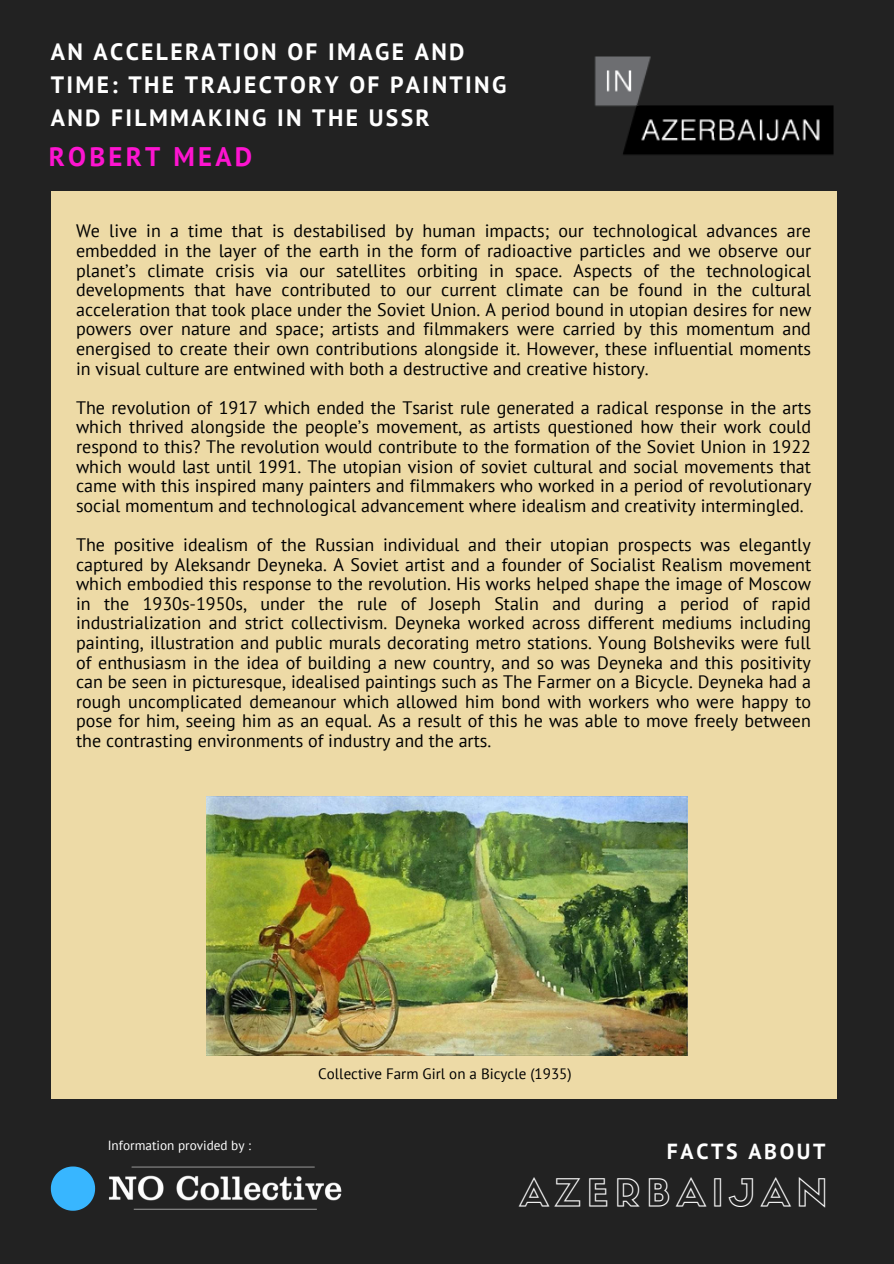
<style>
.page{position:relative;width:894px;height:1264px;background:#fff}
.page>*{position:absolute;margin:0;border:0;box-sizing:border-box;transform-origin:0 0}
.t1{font:36.6px "Sifonn Basic Outline";letter-spacing:.18em;color:#fff}
.t2{font:700 26.85px "PT Sans";letter-spacing:.12em;color:#fd14d0}
.t3{font:700 23.55px/33px "PT Sans";letter-spacing:.1em;color:#fff}
.t4{font:700 21.75px "PT Sans";letter-spacing:.12em;color:#fff}
.t5{font:18px/19.6px "PT Sans";color:#000;text-align:justify}
.t6{font:15px "PT Sans";color:#000}
.t7{font:13.2px "PT Sans";color:#fff}
</style>
<div class="page">
<div style="left:0;top:0;width:893px;height:1263px;background:#222"></div>
<img style="left:594px;top:56px;width:240px;height:99px">
<img style="left:95px;top:1166px;width:247px;height:44px">
<div style="left:51px;top:191px;width:785px;height:908px;background:#eddaa6"></div>
<svg style="left:51px;top:1166px;width:44px;height:44px"></svg>
<img style="left:206px;top:796px;width:481px;height:259px">
<p class="t3" style="left:51px;top:34px;width:457px">AN ACCELERATION OF IMAGE AND<br>TIME: THE TRAJECTORY OF PAINTING<br>AND FILMMAKING IN THE USSR</p>
<p class="t2" style="left:49px;top:138px;width:205px">ROBERT MEAD</p>
<p class="t5" style="left:76px;top:221px;width:736px">We live in a time that is destabilised by human impacts; our technological advances are embedded in the layer of the earth in the form of radioactive particles and we observe our planet’s climate crisis via our satellites orbiting in space. Aspects of the technological developments that have contributed to our current climate can be found in the cultural acceleration that took place under the Soviet Union. A period bound in utopian desires for new powers over nature and space; artists and filmmakers were carried by this momentum and energised to create their own contributions alongside it. However, these influential moments in visual culture are entwined with both a destructive and creative history.</p>
<p class="t5" style="left:76px;top:397px;width:736px">The revolution of 1917 which ended the Tsarist rule generated a radical response in the arts which thrived alongside the people’s movement, as artists questioned how their work could respond to this? The revolution would contribute to the formation of the Soviet Union in 1922 which would last until 1991. The utopian vision of soviet cultural and social movements that came with this inspired many painters and filmmakers who worked in a period of revolutionary social momentum and technological advancement where idealism and creativity intermingled.</p>
<p class="t5" style="left:76px;top:534px;width:736px">The positive idealism of the Russian individual and their utopian prospects was elegantly captured by Aleksandr Deyneka. A Soviet artist and a founder of Socialist Realism movement which embodied this response to the revolution. His works helped shape the image of Moscow in the 1930s-1950s, under the rule of Joseph Stalin and during a period of rapid industrialization and strict collectivism. Deyneka worked across different mediums including painting, illustration and public murals decorating metro stations. Young Bolsheviks were full of enthusiasm in the idea of building a new country, and so was Deyneka and this positivity can be seen in picturesque, idealised paintings such as The Farmer on a Bicycle. Deyneka had a rough uncomplicated demeanour which allowed him bond with workers who were happy to pose for him, seeing him as an equal. As a result of this he was able to move freely between the contrasting environments of industry and the arts.</p>
<p class="t7" style="left:108px;top:1136px;width:145px">Information provided by :</p>
<p class="t6" style="left:318px;top:1064px;width:255px">Collective Farm Girl on a Bicycle (1935)</p>
<p class="t4" style="left:666px;top:1136px;width:160px">FACTS ABOUT</p>
<p class="t1" style="left:520px;top:1178px;width:309px">AZERBAIJAN</p>
</div>
